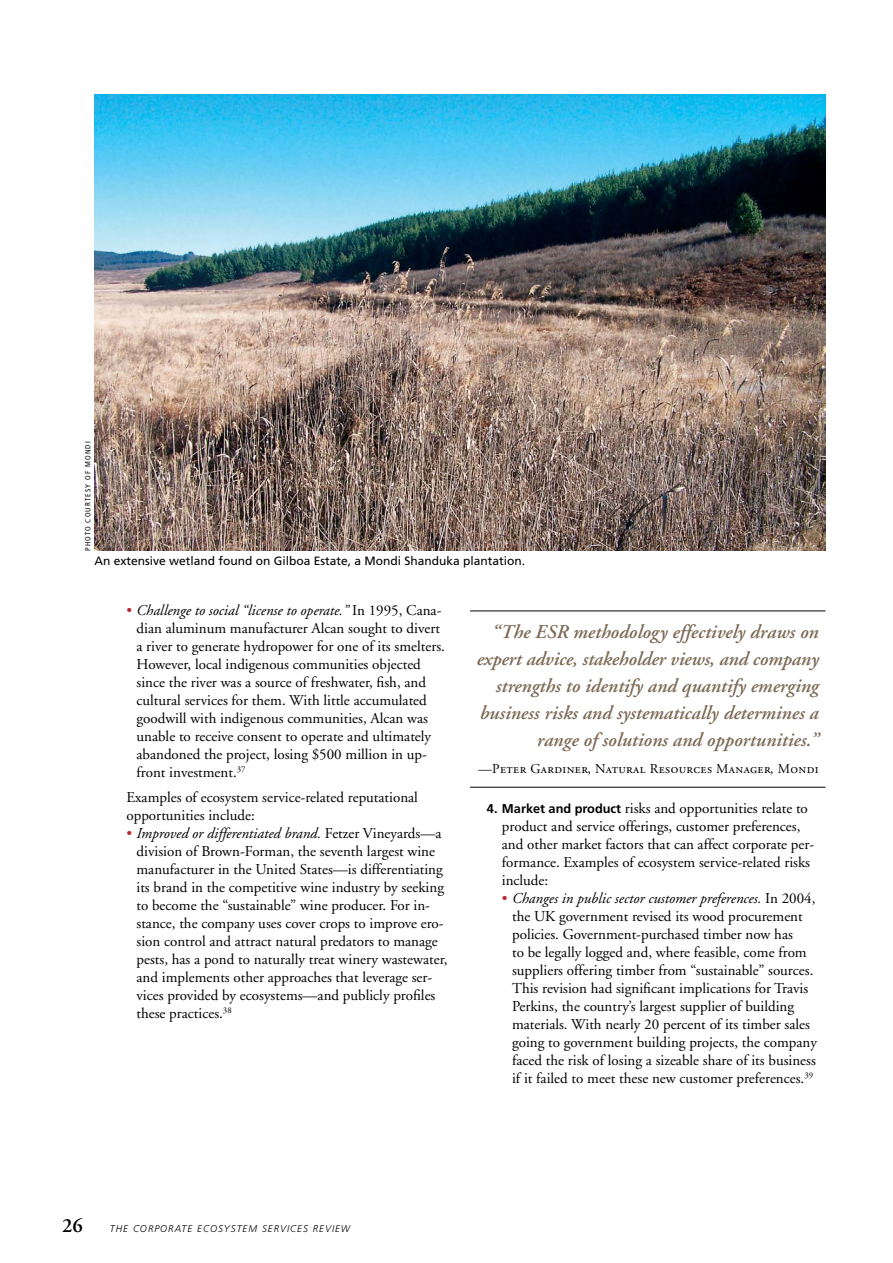
<style>
.page{position:relative;width:893px;height:1263px;background:#fff}
.page>*{position:absolute;margin:0;border:0;box-sizing:border-box;transform-origin:0 0}
.t1{font:600 20.25px "Adobe Garamond";color:#000}
.t2{font:italic 600 19.5px/27px "Adobe Garamond";color:#7c6a55;text-align:right}
.t3{font:15px/18px "Adobe Garamond";color:#000}
.t4{font:13.5px "Adobe Garamond Pro";letter-spacing:.03em;color:#000}
.t5{font:12px "Frutiger";color:#000}
.t6{font:italic 300 9.75px "Frutiger";letter-spacing:.1em;color:#000}
.t7{font:condensed 7.5px "Frutiger LT Std";letter-spacing:.15em;color:#000}
.s1{color:#b8292f}
.s2{font-style:italic}
.s3{font-family:"Frutiger";font-weight:700;font-size:12.75px}
</style>
<div class="page">
<img style="left:94px;top:95px;width:731px;height:456px">
<hr style="left:470px;top:610px;width:355px;height:1px;background:#000">
<hr style="left:470px;top:787px;width:355px;height:1px;background:#000">
<p class="t7" style="left:84px;top:551px;width:111px;rotate:-90deg">Photo courtesy of Mondi</p>
<p class="t5" style="left:94px;top:554px;width:432px">An extensive wetland found on Gilboa Estate, a Mondi Shanduka plantation.</p>
<p class="t3" style="left:137px;top:602px;width:310px;text-indent:-10px"><span class="s1">•</span> <span class="s2">Challenge to social “license to operate.”</span> In 1995, Cana&shy;dian aluminum manufacturer Alcan sought to divert a river to generate hydropower for one of its smelters.<br>However, local indigenous communities objected since the river was a source of freshwater, fish, and cultural services for them. With little accumulated goodwill with indigenous communities, Alcan was unable to receive consent to operate and ultimately abandoned the project, losing $500 million in up&shy;front investment.<sup>37</sup></p>
<p class="t3" style="left:126px;top:789px;width:293px">Examples of ecosystem service-related reputational opportunities include:</p>
<p class="t3" style="left:137px;top:825px;width:313px;text-indent:-10px"><span class="s1">•</span> <span class="s2">Improved or differentiated brand.</span> Fetzer Vineyards—a division of Brown-Forman, the seventh largest wine manufacturer in the United States—is differentiating its brand in the competitive wine industry by seeking to become the “sustainable” wine producer. For in&shy;stance, the company uses cover crops to improve ero&shy;sion control and attract natural predators to manage pests, has a pond to naturally treat winery wastewater, and implements other approaches that leverage ser&shy;vices provided by ecosystems—and publicly profiles these practices.<sup>38</sup></p>
<h2 class="t2" style="left:477px;top:619px;width:343px">“The ESR methodology effectively draws on expert advice, stakeholder views, and company strengths to identify and quantify emerging business risks and systematically determines a range of solutions and opportunities.”</h2>
<p class="t4" style="left:478px;top:761px;width:342px">—Peter Gardiner, Natural Resources Manager, Mondi</p>
<p class="t3" style="left:502px;top:800px;width:314px;text-indent:-15px"><span class="s3">4. M arket and product</span> risks and opportunities relate to product and service offerings, customer preferences, and other market factors that can affect corporate per&shy;formance. Examples of ecosystem service-related risks include:</p>
<p class="t3" style="left:512px;top:890px;width:306px;text-indent:-10px"><span class="s1">•</span> <span class="s2">Changes in public sector customer preferences.</span> In 2004, the UK government revised its wood procurement policies. Government-purchased timber now has<br>to be legally logged and, where feasible, come from suppliers offering timber from “sustainable” sources.<br>This revision had significant implications for Travis Perkins, the country’s largest supplier of building materials. With nearly 20 percent of its timber sales going to government building projects, the company faced the risk of losing a sizeable share of its business if it failed to meet these new customer preferences.<sup>39</sup></p>
<h1 class="t1" style="left:62px;top:1214px;width:22px">26</h1>
<p class="t6" style="left:110px;top:1223px;width:242px">THE CORPORATE ECOSYSTEM SERVICES REVIEW</p>
</div>
